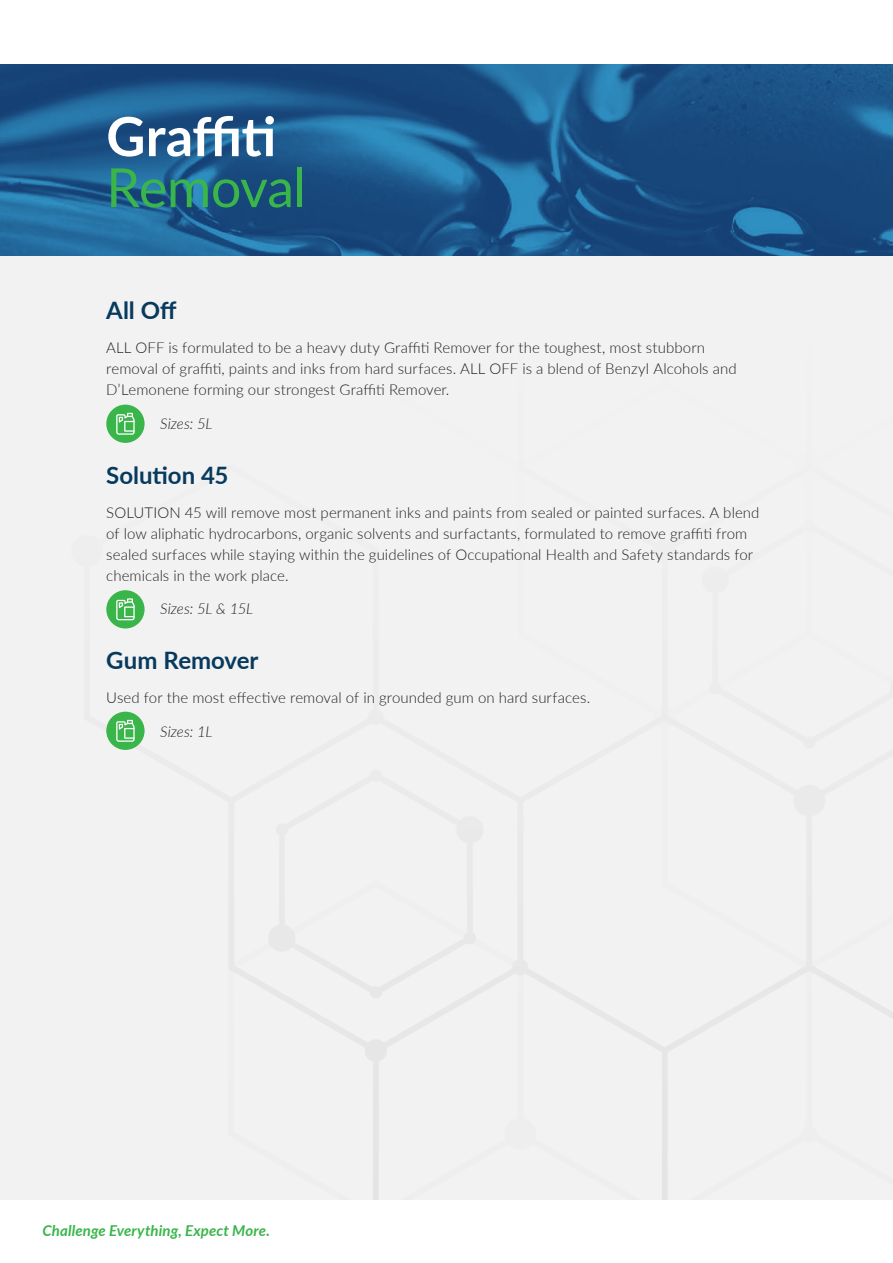
<style>
.page{position:relative;width:893px;height:1263px;background:#fff}
.page>*{position:absolute;margin:0;border:0;box-sizing:border-box;transform-origin:0 0}
.t1{font:700 54px "Lato";color:#fff}
.t2{font:54px "Lato";letter-spacing:-.01em;color:#39b54a}
.t3{font:700 24px "Lato";color:#073a5d}
.t4{font:300 15px/21px "Lato";letter-spacing:.005em;color:#231f20}
.t5{font:italic 700 15px "Lato";letter-spacing:.005em;color:#39b54a}
.t6{font:italic 300 15px "Lato";color:#231f20}
.t7{font:italic 300 15px "Lato";letter-spacing:-.02em;color:#231f20}
</style>
<div class="page">
<div style="left:0;top:65px;width:893px;height:1135px;background:#f2f2f3"></div>
<img style="left:0;top:65px;width:893px;height:191px">
<img style="left:106px;top:404px;width:787px;height:796px">
<div style="left:106px;top:405px;width:39px;height:38px;background:#39b54a;border-radius:50%"></div>
<svg style="left:116px;top:413px;width:19px;height:22px"></svg>
<div style="left:106px;top:590px;width:39px;height:38px;background:#39b54a;border-radius:50%"></div>
<svg style="left:116px;top:598px;width:19px;height:22px"></svg>
<div style="left:106px;top:712px;width:39px;height:38px;background:#39b54a;border-radius:50%"></div>
<svg style="left:116px;top:720px;width:19px;height:22px"></svg>
<h1 class="t1" style="left:106px;top:97px;width:171px">Graffiti</h1>
<h1 class="t2" style="left:106px;top:149px;width:201px">Removal</h1>
<h2 class="t3" style="left:106px;top:293px;width:72px">All Off</h2>
<p class="t4" style="left:106px;top:337px;width:632px">ALL OFF is formulated to be a heavy duty Graffiti Remover for the toughest, most stubborn removal of graffiti, paints and inks from hard surfaces. ALL OFF is a blend of Benzyl Alcohols and<br>D’Lemonene forming our strongest Graffiti Remover.</p>
<p class="t6" style="left:160px;top:413px;width:54px">Sizes: 5L</p>
<h2 class="t3" style="left:106px;top:457px;width:124px">Solution 45</h2>
<p class="t4" style="left:106px;top:501px;width:655px">SOLUTION 45 will remove most permanent inks and paints from sealed or painted surfaces. A blend of low aliphatic hydrocarbons, organic solvents and surfactants, formulated to remove graffiti from sealed surfaces while staying within the guidelines of Occupational Health and Safety standards for chemicals in the work place.</p>
<p class="t7" style="left:160px;top:598px;width:94px">Sizes: 5L &amp; 15L</p>
<h2 class="t3" style="left:106px;top:643px;width:154px">Gum Remover</h2>
<p class="t4" style="left:106px;top:686px;width:485px">Used for the most effective removal of in grounded gum on hard surfaces.</p>
<p class="t6" style="left:160px;top:721px;width:54px">Sizes: 1L</p>
<p class="t5" style="left:43px;top:1219px;width:229px">Challenge Everything, Expect More.</p>
</div>
